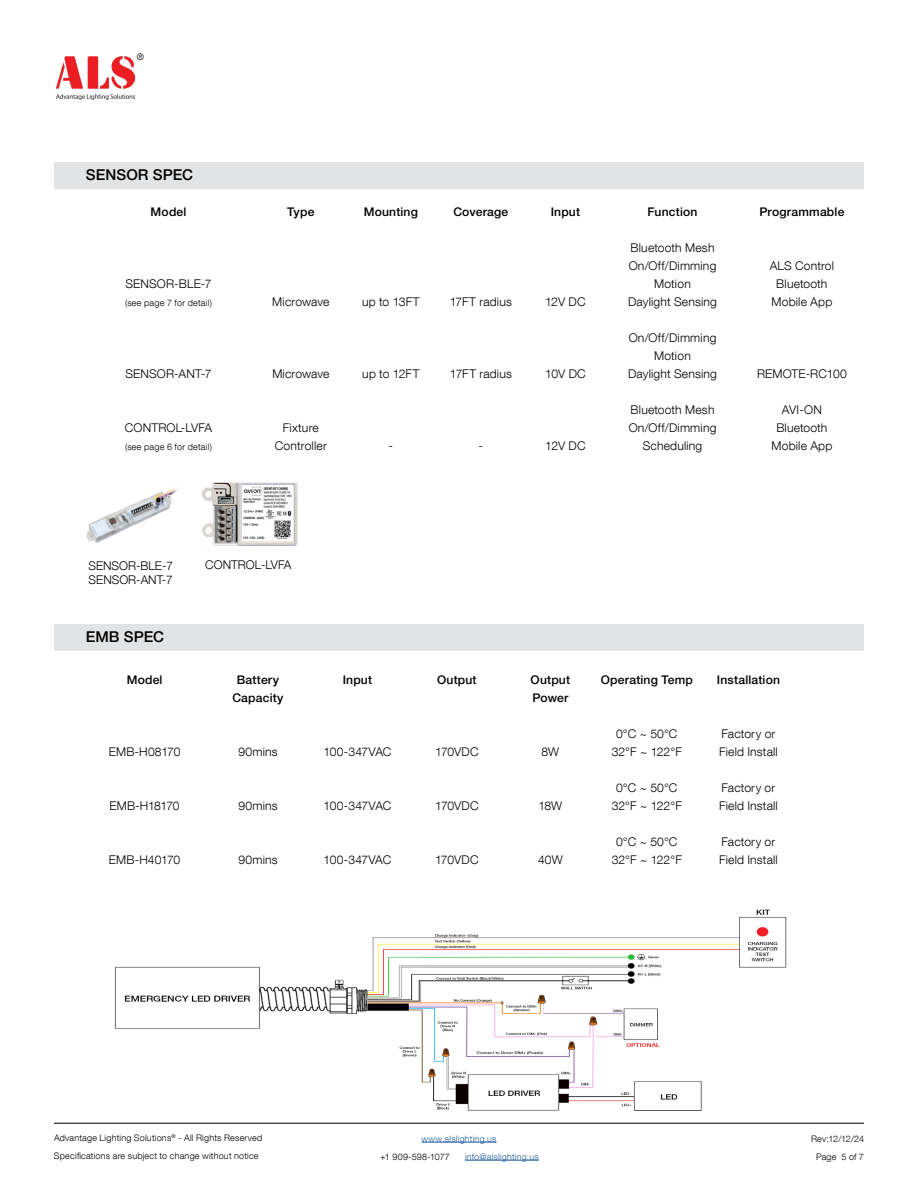
<style>
.page{position:relative;width:918px;height:1188px;background:#fff}
.page>*{position:absolute;margin:0;border:0;box-sizing:border-box;transform-origin:0 0}
.t1{font:500 15px "Helvetica Neue LT Pro";letter-spacing:.005em;color:#000}
.t2{font:300 12px/18px "Helvetica Neue LT Com";letter-spacing:.015em;color:#000;text-align:center}
.t3{font:500 12px/18px "Helvetica Neue LT Pro";letter-spacing:.015em;color:#000;text-align:center}
.t4{font:300 12px "Helvetica Neue LT Com";letter-spacing:-.01em;color:#000}
.t5{font:300 12px "Helvetica Neue LT Com";letter-spacing:-.03em;color:#000}
.t6{font:300 9px/18px "Helvetica Neue LT Com";letter-spacing:.025em;color:#000}
.t7{font:300 9px "Helvetica Neue LT Com";letter-spacing:.025em;color:#215e9e}
</style>
<div class="page">
<hr style="left:421px;top:1142px;width:76px;height:1px;background:#215e9e">
<hr style="left:465px;top:1160px;width:74px;height:1px;background:#215e9e">
<hr style="left:54px;top:1123px;width:810px;height:1px;background:#000">
<img style="left:56px;top:57px;width:79px;height:43px">
<div style="left:82px;top:624px;width:782px;height:26px;background:#e2e3e4"></div>
<div style="left:54px;top:624px;width:27px;height:26px;background:#e2e3e4"></div>
<img style="left:114px;top:909px;width:673px;height:202px">
<div style="left:82px;top:162px;width:782px;height:26px;background:#e2e3e4"></div>
<div style="left:54px;top:162px;width:27px;height:26px;background:#e2e3e4"></div>
<img style="left:202px;top:482px;width:96px;height:63px">
<img style="left:86px;top:487px;width:92px;height:56px">
<p class="t6" style="left:137px;top:48px;width:9px">®</p>
<p class="t1" style="left:86px;top:166px;width:109px">SENSOR SPEC</p>
<p class="t3" style="left:151px;top:203px;width:37px">Model</p>
<p class="t3" style="left:287px;top:203px;width:29px">Type</p>
<p class="t3" style="left:364px;top:203px;width:56px">Mounting</p>
<p class="t3" style="left:453px;top:203px;width:56px">Coverage</p>
<p class="t3" style="left:551px;top:203px;width:31px">Input</p>
<p class="t3" style="left:648px;top:203px;width:51px">Function</p>
<p class="t3" style="left:759px;top:203px;width:87px">Programmable</p>
<p class="t2" style="left:126px;top:274px;width:88px">SENSOR-BLE-7</p>
<p class="t6" style="left:125px;top:294px;width:88px">(see page 7 for detail)</p>
<p class="t2" style="left:272px;top:292px;width:59px">Microwave</p>
<p class="t2" style="left:362px;top:292px;width:59px">up to 13FT</p>
<p class="t2" style="left:450px;top:292px;width:64px">17FT radius</p>
<p class="t2" style="left:545px;top:292px;width:42px">12V DC</p>
<p class="t2" style="left:125px;top:364px;width:88px">SENSOR-ANT-7</p>
<p class="t2" style="left:272px;top:364px;width:59px">Microwave</p>
<p class="t2" style="left:362px;top:364px;width:59px">up to 12FT</p>
<p class="t2" style="left:450px;top:364px;width:64px">17FT radius</p>
<p class="t2" style="left:545px;top:364px;width:42px">10V DC</p>
<p class="t2" style="left:125px;top:418px;width:89px">CONTROL-LVFA</p>
<p class="t6" style="left:125px;top:438px;width:88px">(see page 6 for detail)</p>
<p class="t2" style="left:275px;top:418px;width:53px">Fixture<br>Controller</p>
<p class="t2" style="left:88px;top:556px;width:86px">SENSOR-BLE-7</p>
<p class="t2" style="left:205px;top:555px;width:88px">CONTROL-LVFA</p>
<p class="t2" style="left:89px;top:570px;width:86px">SENSOR-ANT-7</p>
<p class="t2" style="left:389px;top:436px;width:6px">-</p>
<p class="t2" style="left:479px;top:436px;width:6px">-</p>
<p class="t2" style="left:545px;top:436px;width:42px">12V DC</p>
<p class="t2" style="left:628px;top:238px;width:90px">Bluetooth Mesh<br>On/Off/Dimming<br>Motion<br>Daylight Sensing</p>
<p class="t2" style="left:628px;top:328px;width:90px">On/Off/Dimming<br>Motion<br>Daylight Sensing</p>
<p class="t2" style="left:770px;top:256px;width:66px">ALS Control<br>Bluetooth<br>Mobile App</p>
<p class="t2" style="left:757px;top:364px;width:91px">REMOTE-RC100</p>
<p class="t2" style="left:629px;top:400px;width:89px">Bluetooth Mesh<br>On/Off/Dimming<br>Scheduling</p>
<p class="t2" style="left:771px;top:400px;width:62px">AVI-ON<br>Bluetooth<br>Mobile App</p>
<p class="t1" style="left:86px;top:628px;width:80px">EMB SPEC</p>
<p class="t3" style="left:127px;top:671px;width:37px">Model</p>
<p class="t3" style="left:232px;top:671px;width:53px">Battery<br>Capacity</p>
<p class="t3" style="left:343px;top:671px;width:31px">Input</p>
<p class="t3" style="left:437px;top:671px;width:41px">Output</p>
<p class="t3" style="left:531px;top:671px;width:41px;text-align:left">Output<br>Power</p>
<p class="t3" style="left:601px;top:671px;width:93px">Operating Temp</p>
<p class="t3" style="left:717px;top:671px;width:65px">Installation</p>
<p class="t2" style="left:109px;top:742px;width:73px">EMB-H08170</p>
<p class="t2" style="left:238px;top:742px;width:41px">90mins</p>
<p class="t4" style="left:324px;top:744px;width:69px">100-347VAC</p>
<p class="t2" style="left:435px;top:742px;width:45px">170VDC</p>
<p class="t2" style="left:542px;top:742px;width:19px">8W</p>
<p class="t5" style="left:110px;top:798px;width:72px">EMB-H18170</p>
<p class="t2" style="left:238px;top:796px;width:41px">90mins</p>
<p class="t4" style="left:324px;top:798px;width:69px">100-347VAC</p>
<p class="t2" style="left:435px;top:796px;width:45px">170VDC</p>
<p class="t2" style="left:538px;top:796px;width:25px">18W</p>
<p class="t2" style="left:109px;top:850px;width:73px">EMB-H40170</p>
<p class="t2" style="left:238px;top:850px;width:41px">90mins</p>
<p class="t4" style="left:324px;top:852px;width:69px">100-347VAC</p>
<p class="t2" style="left:435px;top:850px;width:45px">170VDC</p>
<p class="t2" style="left:538px;top:850px;width:26px">40W</p>
<p class="t2" style="left:612px;top:724px;width:72px">0°C ~ 50°C<br>32°F ~ 122°F</p>
<p class="t2" style="left:719px;top:724px;width:60px;text-align:left">Factory or<br>Field Install</p>
<p class="t2" style="left:612px;top:778px;width:72px">0°C ~ 50°C<br>32°F ~ 122°F</p>
<p class="t2" style="left:719px;top:778px;width:60px;text-align:left">Factory or<br>Field Install</p>
<p class="t2" style="left:612px;top:832px;width:72px">0°C ~ 50°C<br>32°F ~ 122°F</p>
<p class="t2" style="left:719px;top:832px;width:60px;text-align:left">Factory or<br>Field Install</p>
<p class="t6" style="left:54px;top:1129px;width:210px">Advantage Lighting Solutions<sup>®</sup> - All Rights Reserved<br>Specifications are subject to change without notice</p>
<p class="t6" style="left:811px;top:1129px;width:54px;text-align:center">Rev:12/12/24<br>Page 5 of 7</p>
<p class="t7" style="left:421px;top:1133px;width:77px">www.alslighting.us</p>
<p class="t6" style="left:380px;top:1147px;width:71px">+1 909-598-1077</p>
<p class="t7" style="left:465px;top:1151px;width:75px">info@alslighting.us</p>
</div>
